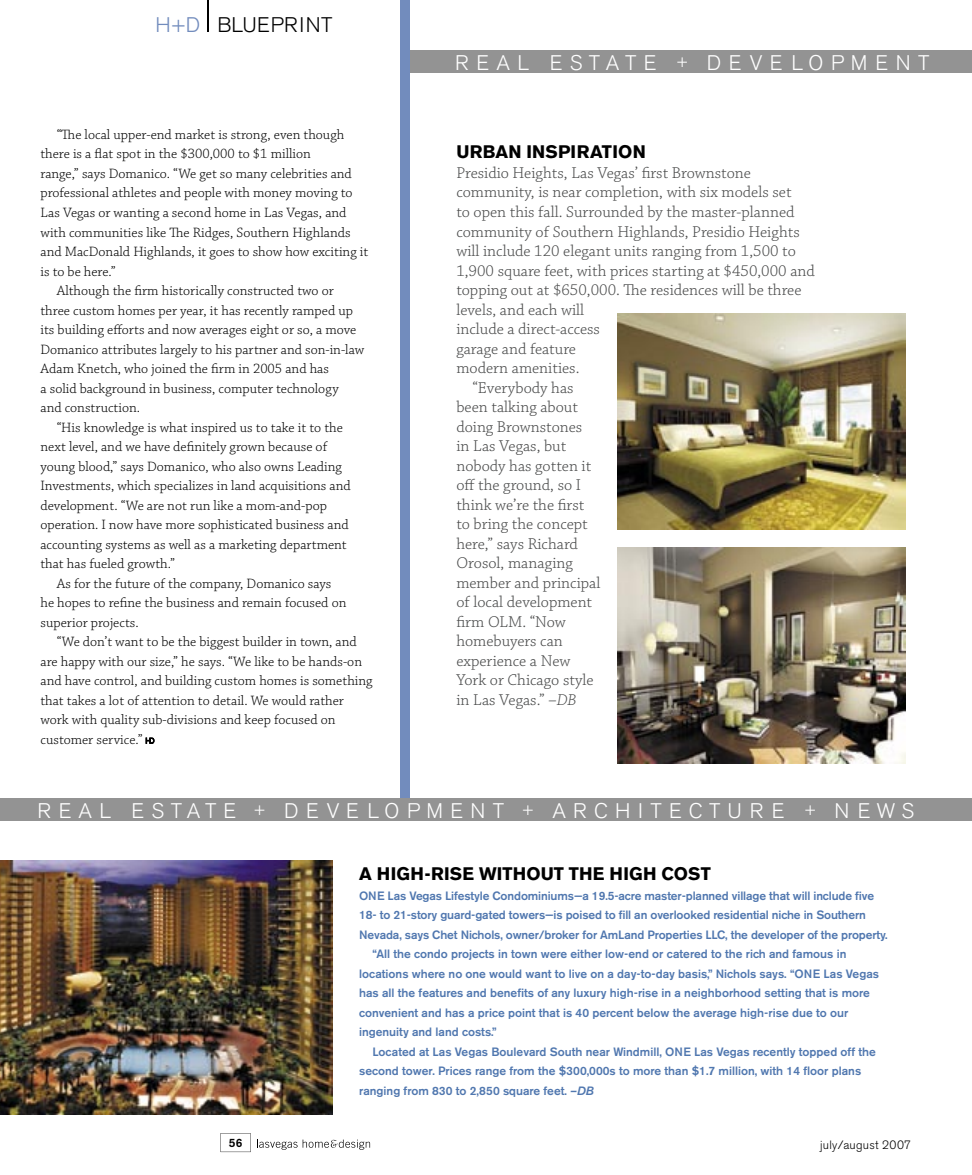
<style>
.page{position:relative;width:972px;height:1175px;background:#fff}
.page>*{position:absolute;margin:0;border:0;box-sizing:border-box;transform-origin:0 0}
.t1{font:300 21px "Akzidenz Grotesk BE";letter-spacing:.35em;color:#fff}
.t2{font:300 21px "Akzidenz Grotesk BE";letter-spacing:.02em;color:#000}
.t3{font:700 18px "Akzidenz Grotesk BE";letter-spacing:.01em;color:#000}
.t4{font:300 16.5px "Chaparral Pro";color:#474848}
.t5{font:300 14.25px "Chaparral Pro";color:#000}
.t6{font:500 12px "Akzidenz Grotesk BE";color:#5077af}
.t7{font:300 12px "Akzidenz Grotesk BE";letter-spacing:.02em;color:#000}
.t8{font:500 12px "Akzidenz Grotesk BE";color:#000}
.s1{color:#728cbd}
.s2{font-size:16.5px}
.s3{font-style:italic}
</style>
<div class="page">
<hr style="left:208px;top:0;width:1px;height:32px;background:#000">
<svg style="left:221px;top:1133px;width:30px;height:19px"></svg>
<svg style="left:257px;top:1139px;width:113px;height:10px"></svg>
<img style="left:617px;top:313px;width:288px;height:216px">
<img style="left:617px;top:547px;width:288px;height:216px">
<img style="left:0;top:860px;width:332px;height:254px">
<div style="left:408px;top:50px;width:564px;height:23px;background:#939393"></div>
<div style="left:400px;top:0;width:10px;height:809px;background:#728cbd"></div>
<div style="left:0;top:798px;width:972px;height:23px;background:#939393"></div>
<svg style="left:146px;top:737px;width:8px;height:6px"></svg>
<h1 class="t2" style="left:156px;top:13px;width:178px"><span class="s1">H+D</span> BLUEPRINT</h1>
<p class="t5" style="left:57px;top:127px;width:289px">“The local upper-end market is strong, even though</p>
<p class="t5" style="left:40px;top:146px;width:272px">there is a flat spot in the $300,000 to $1 million</p>
<p class="t5" style="left:40px;top:166px;width:313px">range,” says Domanico. “We get so many celebrities and</p>
<p class="t5" style="left:40px;top:185px;width:314px">professional athletes and people with money moving to</p>
<p class="t5" style="left:40px;top:205px;width:308px">Las Vegas or wanting a second home in Las Vegas, and</p>
<p class="t5" style="left:40px;top:224px;width:312px">with communities like The Ridges, Southern Highlands</p>
<p class="t5" style="left:40px;top:244px;width:329px">and MacDonald Highlands, it goes to show how exciting it</p>
<p class="t5" style="left:40px;top:263px;width:77px">is to be here.”</p>
<p class="t5" style="left:57px;top:283px;width:279px">Although the firm historically constructed two or</p>
<p class="t5" style="left:40px;top:302px;width:314px">three custom homes per year, it has recently ramped up</p>
<p class="t5" style="left:40px;top:322px;width:317px">its building efforts and now averages eight or so, a move</p>
<p class="t5" style="left:40px;top:341px;width:325px">Domanico attributes largely to his partner and son-in-law</p>
<p class="t5" style="left:40px;top:361px;width:290px">Adam Knetch, who joined the firm in 2005 and has</p>
<p class="t5" style="left:40px;top:380px;width:300px">a solid background in business, computer technology</p>
<p class="t5" style="left:40px;top:400px;width:101px">and construction.</p>
<p class="t5" style="left:57px;top:419px;width:288px">“His knowledge is what inspired us to take it to the</p>
<p class="t5" style="left:40px;top:439px;width:288px">next level, and we have definitely grown because of</p>
<p class="t5" style="left:40px;top:458px;width:303px">young blood,” says Domanico, who also owns Leading</p>
<p class="t5" style="left:40px;top:478px;width:312px">Investments, which specializes in land acquisitions and</p>
<p class="t5" style="left:40px;top:497px;width:288px">development. “We are not run like a mom-and-pop</p>
<p class="t5" style="left:40px;top:517px;width:310px">operation. I now have more sophisticated business and</p>
<p class="t5" style="left:40px;top:536px;width:308px">accounting systems as well as a marketing department</p>
<p class="t5" style="left:40px;top:556px;width:136px">that has fueled growth.”</p>
<p class="t5" style="left:57px;top:575px;width:276px">As for the future of the company, Domanico says</p>
<p class="t5" style="left:40px;top:595px;width:307px">he hopes to refine the business and remain focused on</p>
<p class="t5" style="left:40px;top:614px;width:100px">superior projects.</p>
<p class="t5" style="left:57px;top:634px;width:302px">“We don’t want to be the biggest builder in town, and</p>
<p class="t5" style="left:40px;top:653px;width:323px">are happy with our size,” he says. “We like to be hands-on</p>
<p class="t5" style="left:40px;top:673px;width:334px">and have control, and building custom homes is something</p>
<p class="t5" style="left:40px;top:692px;width:305px">that takes a lot of attention to detail. We would rather</p>
<p class="t5" style="left:40px;top:712px;width:296px">work with quality sub-divisions and keep focused on</p>
<p class="t5" style="left:40px;top:731px;width:104px">customer service.”</p>
<h1 class="t1" style="left:455px;top:51px;width:476px">REAL ESTATE <span class="s2">+</span> DEVELOPMENT</h1>
<p class="t3" style="left:456px;top:142px;width:191px">URBAN INSPIRATION</p>
<p class="t4" style="left:456px;top:164px;width:296px">Presidio Heights, Las Vegas’ first Brownstone</p>
<p class="t4" style="left:456px;top:183px;width:337px">community, is near completion, with six models set</p>
<p class="t4" style="left:456px;top:203px;width:340px">to open this fall. Surrounded by the master-planned</p>
<p class="t4" style="left:456px;top:222px;width:345px">community of Southern Highlands, Presidio Heights</p>
<p class="t4" style="left:456px;top:242px;width:341px">will include 120 elegant units ranging from 1,500 to</p>
<p class="t4" style="left:456px;top:261px;width:360px">1,900 square feet, with prices starting at $450,000 and</p>
<p class="t4" style="left:456px;top:281px;width:347px">topping out at $650,000. The residences will be three</p>
<p class="t4" style="left:456px;top:300px;width:129px">levels, and each will</p>
<p class="t4" style="left:456px;top:320px;width:145px">include a direct-access</p>
<p class="t4" style="left:456px;top:339px;width:121px">garage and feature</p>
<p class="t4" style="left:456px;top:359px;width:125px">modern amenities.</p>
<p class="t4" style="left:473px;top:378px;width:103px">“Everybody has</p>
<p class="t4" style="left:456px;top:398px;width:123px">been talking about</p>
<p class="t4" style="left:456px;top:417px;width:127px">doing Brownstones</p>
<p class="t4" style="left:456px;top:437px;width:112px">in Las Vegas, but</p>
<p class="t4" style="left:456px;top:456px;width:137px">nobody has gotten it</p>
<p class="t4" style="left:456px;top:476px;width:126px">off the ground, so I</p>
<p class="t4" style="left:456px;top:495px;width:129px">think we’re the first</p>
<p class="t4" style="left:456px;top:515px;width:133px">to bring the concept</p>
<p class="t4" style="left:456px;top:534px;width:123px">here,” says Richard</p>
<p class="t4" style="left:456px;top:554px;width:118px">Orosol, managing</p>
<p class="t4" style="left:456px;top:573px;width:145px">member and principal</p>
<p class="t4" style="left:456px;top:593px;width:137px">of local development</p>
<p class="t4" style="left:456px;top:612px;width:111px">firm OLM. “Now</p>
<p class="t4" style="left:456px;top:632px;width:108px">homebuyers can</p>
<p class="t4" style="left:456px;top:651px;width:116px">experience a New</p>
<p class="t4" style="left:456px;top:671px;width:139px">York or Chicago style</p>
<p class="t4" style="left:456px;top:690px;width:122px">in Las Vegas.” <span class="s3">–DB</span></p>
<h1 class="t1" style="left:37px;top:798px;width:878px">REAL ESTATE <span class="s2">+</span> DEVELOPMENT <span class="s2">+</span> ARCHITECTURE <span class="s2">+</span> NEWS</h1>
<p class="t3" style="left:359px;top:863px;width:353px">A HIGH-RISE WITHOUT THE HIGH COST</p>
<p class="t6" style="left:359px;top:888px;width:517px">ONE Las Vegas Lifestyle Condominiums—a 19.5-acre master-planned village that will include five</p>
<p class="t6" style="left:359px;top:907px;width:508px">18- to 21-story guard-gated towers—is poised to fill an overlooked residential niche in Southern</p>
<p class="t6" style="left:359px;top:927px;width:530px">Nevada, says Chet Nichols, owner/broker for AmLand Properties LLC, the developer of the property.</p>
<p class="t6" style="left:373px;top:946px;width:475px">“All the condo projects in town were either low-end or catered to the rich and famous in</p>
<p class="t6" style="left:359px;top:966px;width:521px">locations where no one would want to live on a day-to-day basis,” Nichols says. “ONE Las Vegas</p>
<p class="t6" style="left:359px;top:985px;width:512px">has all the features and benefits of any luxury high-rise in a neighborhood setting that is more</p>
<p class="t6" style="left:359px;top:1005px;width:491px">convenient and has a price point that is 40 percent below the average high-rise due to our</p>
<p class="t6" style="left:359px;top:1024px;width:139px">ingenuity and land costs.”</p>
<p class="t6" style="left:373px;top:1044px;width:505px">Located at Las Vegas Boulevard South near Windmill, ONE Las Vegas recently topped off the</p>
<p class="t6" style="left:359px;top:1063px;width:504px">second tower. Prices range from the $300,000s to more than $1.7 million, with 14 floor plans</p>
<p class="t6" style="left:359px;top:1083px;width:236px">ranging from 830 to 2,850 square feet. <span class="s3">–DB</span></p>
<p class="t8" style="left:229px;top:1135px;width:15px">56</p>
<p class="t7" style="left:820px;top:1138px;width:93px">july/august 2007</p>
</div>
